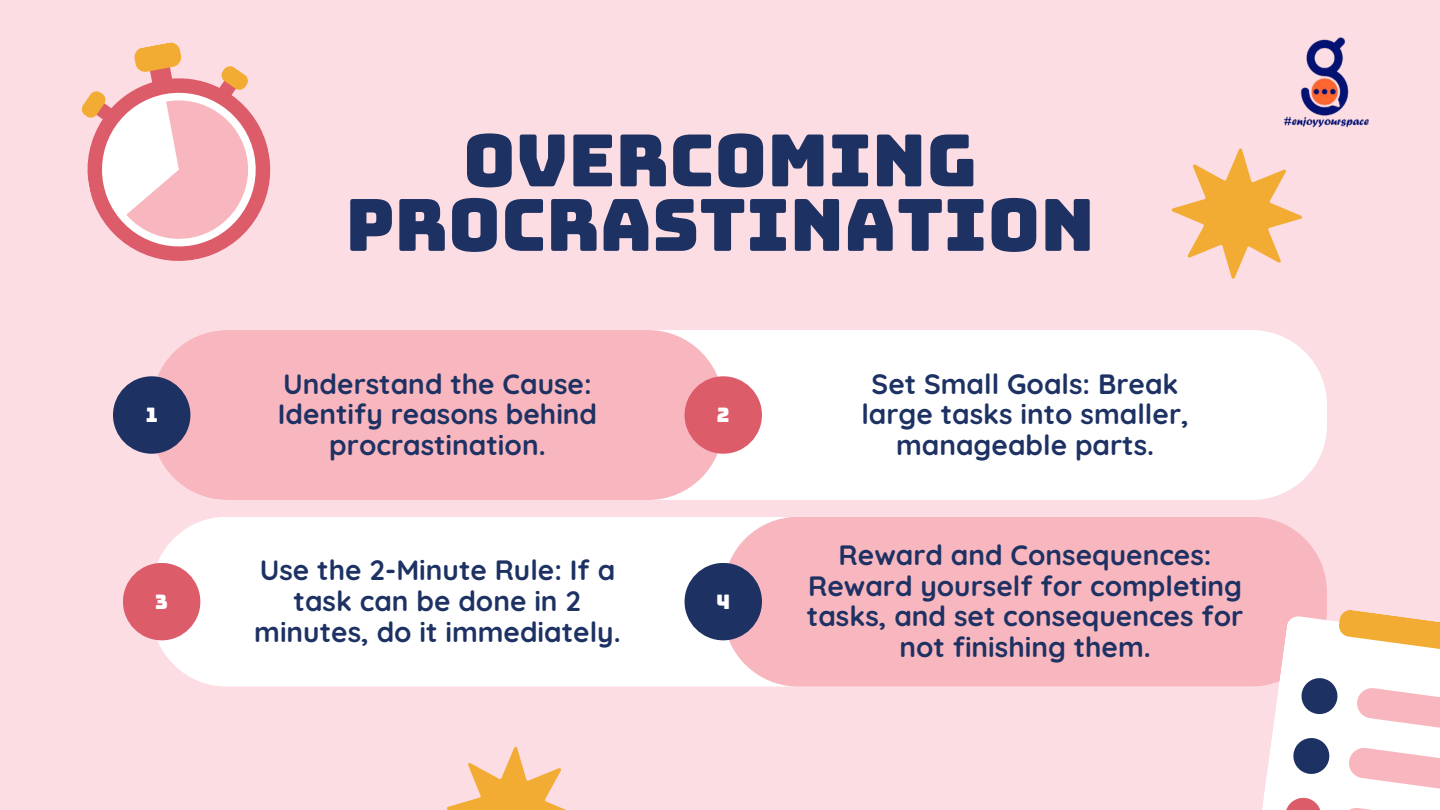
<style>
.page{position:relative;width:1440px;height:810px;background:#fcdde3}
.page>*{position:absolute;margin:0;border:0;box-sizing:border-box;transform-origin:0 0}
.t1{font:72px/64.5px "Bungee";color:#1d3163;text-align:center}
.t2{font:700 28px/30.8px "Quicksand";color:#1d3163;text-align:center}
.t3{font:20px "Bungee";color:#fff}
</style>
<div class="page">
<div style="left:152px;top:330px;width:1175px;height:170px;background:#fff;border-radius:75px"></div>
<div style="left:152px;top:330px;width:571px;height:170px;background:#f8b6bf;border-radius:75px"></div>
<div style="left:152px;top:517px;width:1175px;height:170px;background:#fff;border-radius:75px"></div>
<div style="left:723px;top:517px;width:604px;height:170px;background:#f8b6bf;border-radius:75px"></div>
<div style="left:113px;top:376px;width:77px;height:78px;background:#1d3163;border-radius:50%"></div>
<div style="left:685px;top:376px;width:77px;height:78px;background:#dc5c6a;border-radius:50%"></div>
<div style="left:685px;top:563px;width:77px;height:77px;background:#1d3163;border-radius:50%"></div>
<div style="left:123px;top:563px;width:77px;height:77px;background:#dc5c6a;border-radius:50%"></div>
<svg style="left:1247px;top:610px;width:193px;height:200px"></svg>
<svg style="left:81px;top:42px;width:188px;height:217px"></svg>
<svg style="left:1171px;top:148px;width:131px;height:131px"></svg>
<svg style="left:446px;top:747px;width:120px;height:63px"></svg>
<img style="left:1275px;top:31px;width:104px;height:100px;border-radius:24px">
<p class="t1" style="left:345px;top:128px;width:751px">OVERCOMING<br>PROCRASTINATION</p>
<p class="t2" style="left:278px;top:368px;width:321px">Understand the Cause:<br>Identify reasons behind procrastination.</p>
<p class="t2" style="left:861px;top:368px;width:329px">Set Small Goals: Break large tasks into smaller, manageable parts.</p>
<p class="t3" style="left:146px;top:405px;width:14px">1</p>
<p class="t3" style="left:717px;top:405px;width:14px">2</p>
<p class="t2" style="left:254px;top:554px;width:368px">Use the 2-Minute Rule: If a task can be done in 2 minutes, do it immediately.</p>
<p class="t3" style="left:155px;top:591px;width:14px">3</p>
<h1 class="t3" style="left:716px;top:591px;width:16px">4</h1>
<p class="t2" style="left:807px;top:539px;width:438px">Reward and Consequences:<br>Reward yourself for completing tasks, and set consequences for not finishing them.</p>
</div>
